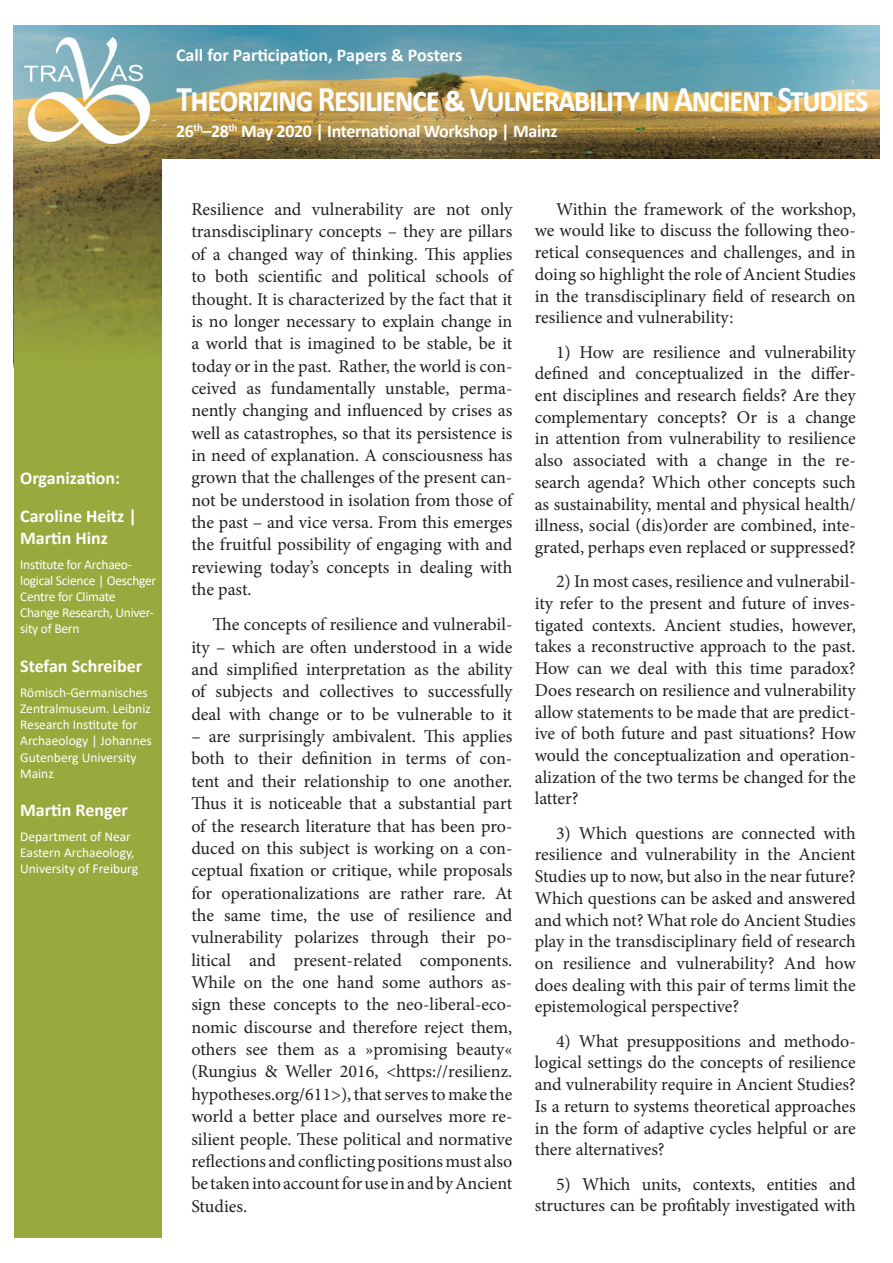
<style>
.page{position:relative;width:893px;height:1263px;background:#fff}
.page>*{position:absolute;margin:0;border:0;box-sizing:border-box;transform-origin:0 0}
.t1{font:700 36.15px "Calibri";letter-spacing:-.045em;color:#fff;scale:.87 1}
.t2{font:18px/22.4px "Minion Pro";letter-spacing:-.005em;color:#231f20;text-align:justify}
.t3{font:700 18px/38.5px "Calibri";letter-spacing:-.015em;color:#fff}
.t4{font:13.5px/16.2px "Calibri";color:#fff}
.t5{font:13.5px/16.2px "Calibri";letter-spacing:-.02em;color:#fff}
</style>
<div class="page">
<img style="left:162px;top:26px;width:717px;height:132px">
<svg style="left:14px;top:26px;width:148px;height:1212px;fill:#9aa93e"></svg>
<img style="left:24px;top:37px;width:126px;height:106px">
<p class="t3" style="left:176px;top:35px;width:288px">Call for Participation, Papers &amp; Posters</p>
<h1 class="t1" style="left:177px;top:74px;width:797px">Theorizing Resilience &amp; Vulnerability in Ancient Studies</h1>
<p class="t3" style="left:176px;top:112px;width:383px">26<sup>th</sup>–28<sup>th</sup> May 2020 | International Workshop | Mainz</p>
<p class="t3" style="left:20px;top:458px;width:118px">Organization:<br>Caroline Heitz |</p>
<p class="t3" style="left:20px;top:518px;width:89px">Martin Hinz</p>
<p class="t5" style="left:20px;top:556px;width:138px">Institute for Archaeo&shy;logical Science | Oeschger<br>Centre for Climate<br>Change Research, Univer&shy;sity of Bern</p>
<p class="t3" style="left:20px;top:646px;width:123px">Stefan Schreiber</p>
<p class="t4" style="left:20px;top:684px;width:133px">Römisch-Germanisches<br>Zentralmuseum. Leibniz<br>Research Institute for<br>Archaeology | Johannes<br>Gutenberg University<br>Mainz</p>
<p class="t3" style="left:20px;top:791px;width:109px">Martin Renger</p>
<p class="t4" style="left:20px;top:828px;width:119px">Department of Near<br>Eastern Archaeology,<br>University of Freiburg</p>
<p class="t2" style="left:191px;top:198px;width:323px">Resilience and vulnerability are not only transdisciplinary concepts – they are pillars of a changed way of thinking. This applies to both scientific and political schools of thought. It is characterized by the fact that it is no longer necessary to explain change in a world that is imagined to be stable, be it today or in the past. Rather, the world is con&shy;ceived as fundamentally unstable, perma&shy;nently changing and influenced by crises as well as catastrophes, so that its persistence is in need of explanation. A consciousness has grown that the challenges of the present can&shy;not be understood in isolation from those of the past – and vice versa. From this emerges the fruitful possibility of engaging with and reviewing today’s concepts in dealing with the past.</p>
<p class="t2" style="left:191px;top:613px;width:323px;text-indent:21px">The concepts of resilience and vulnerabil&shy;ity – which are often understood in a wide and simplified interpretation as the ability of subjects and collectives to successfully deal with change or to be vulnerable to it</p>
<p class="t2" style="left:191px;top:725px;width:323px">– are surprisingly ambivalent. This applies both to their definition in terms of con&shy;tent and their relationship to one another.<br>Thus it is noticeable that a substantial part of the research literature that has been pro&shy;duced on this subject is working on a con&shy;ceptual fixation or critique, while proposals for operationalizations are rather rare. At the same time, the use of resilience and vulnerability polarizes through their po&shy;litical and present-related components.<br>While on the one hand some authors as&shy;sign these concepts to the neo-liberal-eco&shy;nomic discourse and therefore reject them, others see them as a »promising beauty« (Rungius &amp; Weller 2016, &lt;https://resilienz. hypotheses.org/611&gt;), that serves to make the world a better place and ourselves more re&shy;silient people. These political and normative reflections and conflicting positions must also be taken into account for use in and by Ancient Studies.</p>
<p class="t2" style="left:535px;top:198px;width:323px;line-height:21.8px;text-indent:21px">Within the framework of the workshop, we would like to discuss the following theo&shy;retical consequences and challenges, and in doing so highlight the role of Ancient Studies in the transdisciplinary field of research on resilience and vulnerability:</p>
<p class="t2" style="left:535px;top:341px;width:323px;line-height:21.8px;text-indent:21px">1) How are resilience and vulnerability defined and conceptualized in the differ&shy;ent disciplines and research fields? Are they complementary concepts? Or is a change in attention from vulnerability to resilience also associated with a change in the re&shy;search agenda? Which other concepts such as sustainability, mental and physical health/ illness, social (dis)order are combined, inte&shy;grated, perhaps even replaced or suppressed?</p>
<p class="t2" style="left:535px;top:571px;width:323px;line-height:21.8px;text-indent:21px">2) In most cases, resilience and vulnerabil&shy;ity refer to the present and future of inves&shy;tigated contexts. Ancient studies, however, takes a reconstructive approach to the past.<br>How can we deal with this time paradox?<br>Does research on resilience and vulnerability allow statements to be made that are predict&shy;ive of both future and past situations? How would the conceptualization and operation&shy;alization of the two terms be changed for the latter?</p>
<p class="t2" style="left:535px;top:822px;width:323px;line-height:21.8px;text-indent:21px">3) Which questions are connected with resilience and vulnerability in the Ancient Studies up to now, but also in the near future?<br>Which questions can be asked and answered and which not? What role do Ancient Studies play in the transdisciplinary field of research on resilience and vulnerability? And how does dealing with this pair of terms limit the epistemological perspective?</p>
<p class="t2" style="left:535px;top:1030px;width:323px;line-height:21.8px;text-indent:21px">4) What presuppositions and methodo&shy;logical settings do the concepts of resilience and vulnerability require in Ancient Studies?<br>Is a return to systems theoretical approaches in the form of adaptive cycles helpful or are there alternatives?</p>
<p class="t2" style="left:535px;top:1173px;width:323px;line-height:21.8px;text-align:right">5) Which units, contexts, entities and structures can be profitably investigated with</p>
</div>
